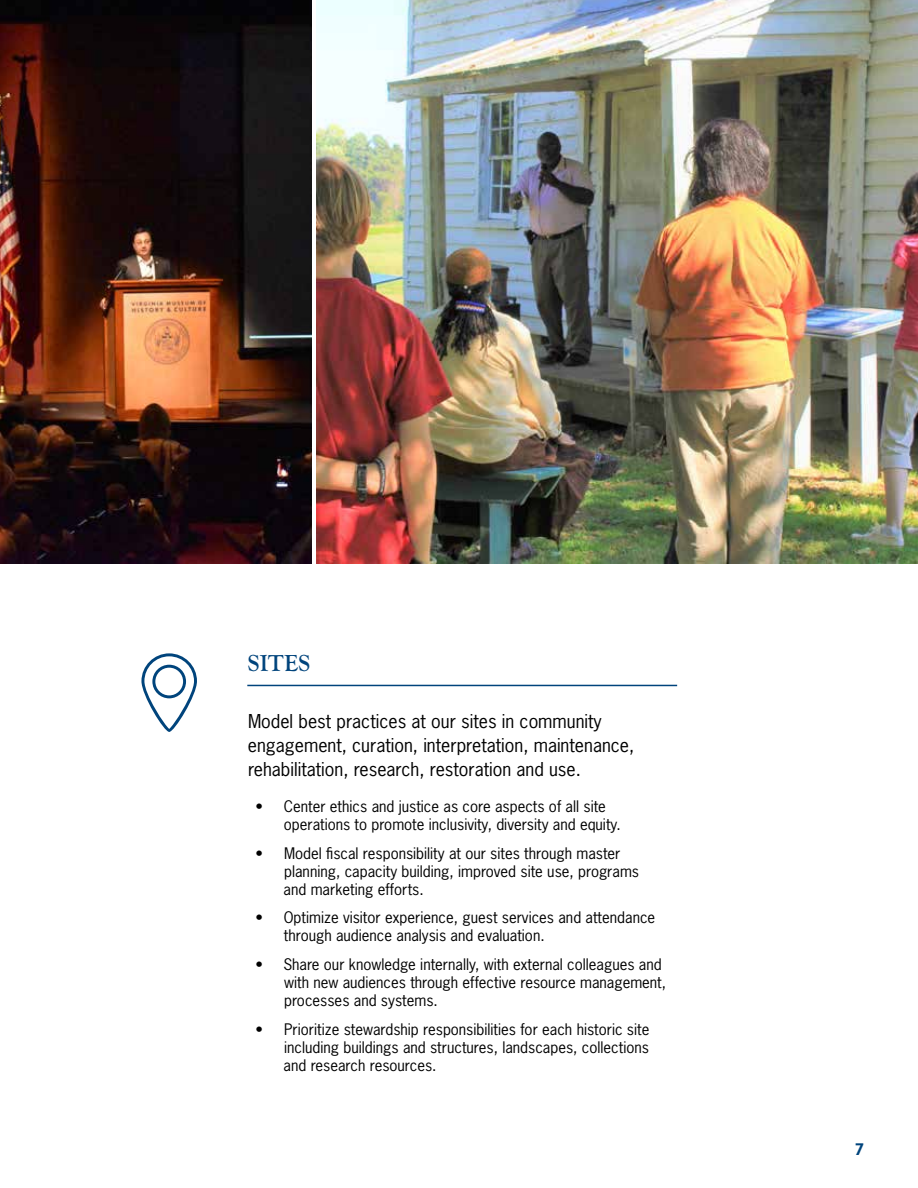
<style>
.page{position:relative;width:918px;height:1188px;background:#fff}
.page>*{position:absolute;margin:0;border:0;box-sizing:border-box;transform-origin:0 0}
.t1{font:700 24px "Goudy Old Sty";letter-spacing:.005em;color:#00447c}
.t2{font:18px/24px "News Gothic Std";color:#000}
.t3{font:15px/18px "News Gothic Std";color:#000}
.t4{font:700 15px "News Gothic Std";color:#00447c}
</style>
<div class="page">
<img style="left:0;top:0;width:312px;height:563px">
<img style="left:316px;top:0;width:602px;height:563px">
<svg style="left:141px;top:653px;width:56px;height:79px"></svg>
<hr style="left:247px;top:685px;width:430px;height:1px;background:#00447c">
<h1 class="t1" style="left:248px;top:649px;width:64px">SITES</h1>
<p class="t2" style="left:248px;top:709px;width:388px">Model best practices at our sites in community engagement, curation, interpretation, maintenance, rehabilitation, research, restoration and use.</p>
<p class="t3" style="left:284px;top:797px;width:339px;text-indent:-28px">• Center ethics and justice as core aspects of all site operations to promote inclusivity, diversity and equity.</p>
<p class="t3" style="left:284px;top:844px;width:357px;text-indent:-28px">• Model fiscal responsibility at our sites through master planning, capacity building, improved site use, programs and marketing efforts.</p>
<p class="t3" style="left:284px;top:909px;width:373px;text-indent:-29px">• Optimize visitor experience, guest services and attendance through audience analysis and evaluation.</p>
<p class="t3" style="left:284px;top:955px;width:384px;text-indent:-29px">• Share our knowledge internally, with external colleagues and with new audiences through effective resource management, processes and systems.</p>
<p class="t3" style="left:284px;top:1020px;width:367px;text-align:justify;text-indent:-28px">• Prioritize stewardship responsibilities for each historic site including buildings and structures, landscapes, collections and research resources.</p>
<p class="t4" style="left:855px;top:1139px;width:11px">7</p>
</div>
